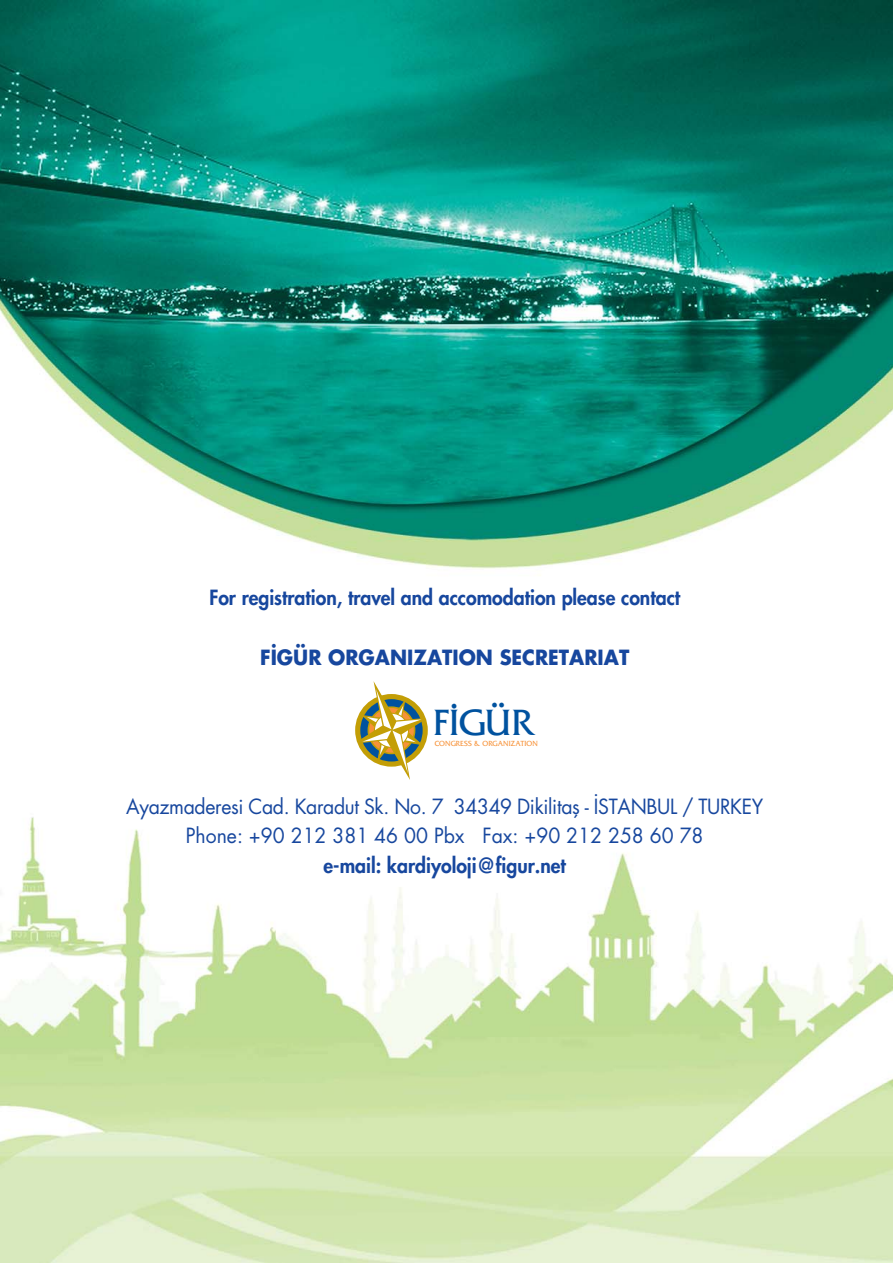
<style>
.page{position:relative;width:893px;height:1263px;background:#fff}
.page>*{position:absolute;margin:0;border:0;box-sizing:border-box;transform-origin:0 0}
.t1{font:38.4px "Frizquadrata";color:#00529f}
.t2{font:20.4px/29.8px "Futura Book Turk";letter-spacing:-.015em;color:#17479e;text-align:center;scale:.95 1}
.t3{font:20.4px "Futura Heavy Turk";color:#17479e;scale:.95 1}
.t4{font:20.4px "Futura Turk B";color:#17479e;scale:.95 1}
.t5{font:7.8px "Frizquadrata";letter-spacing:.02em;color:#f79239;scale:.95 1}
</style>
<div class="page">
<img style="left:0;top:0;width:893px;height:1263px">
<div style="left:355px;top:694px;width:73px;height:73px;background:#c39e06;border-radius:50%"></div>
<svg style="left:360px;top:681px;width:63px;height:99px"></svg>
<p class="t3" style="left:209px;top:588px;width:497px">For registration, travel and accomodation please contact</p>
<p class="t4" style="left:260px;top:648px;width:390px">F‹GÜR ORGANIZATION SECRETARIAT</p>
<h1 class="t1" style="left:433px;top:709px;width:101px">F‹GÜR</h1>
<p class="t5" style="left:435px;top:740px;width:110px">CONGRESS &amp; ORGANIZATION</p>
<p class="t2" style="left:126px;top:793px;width:672px">Ayazmaderesi Cad. Karadut Sk. No. 7 34349 Dikilitafl - ‹STANBUL / TURKEY<br>Phone: +90 212 381 46 00 Pbx Fax: +90 212 258 60 78</p>
<p class="t3" style="left:324px;top:856px;width:257px">e-mail: kardiyoloji@figur.net</p>
</div>
